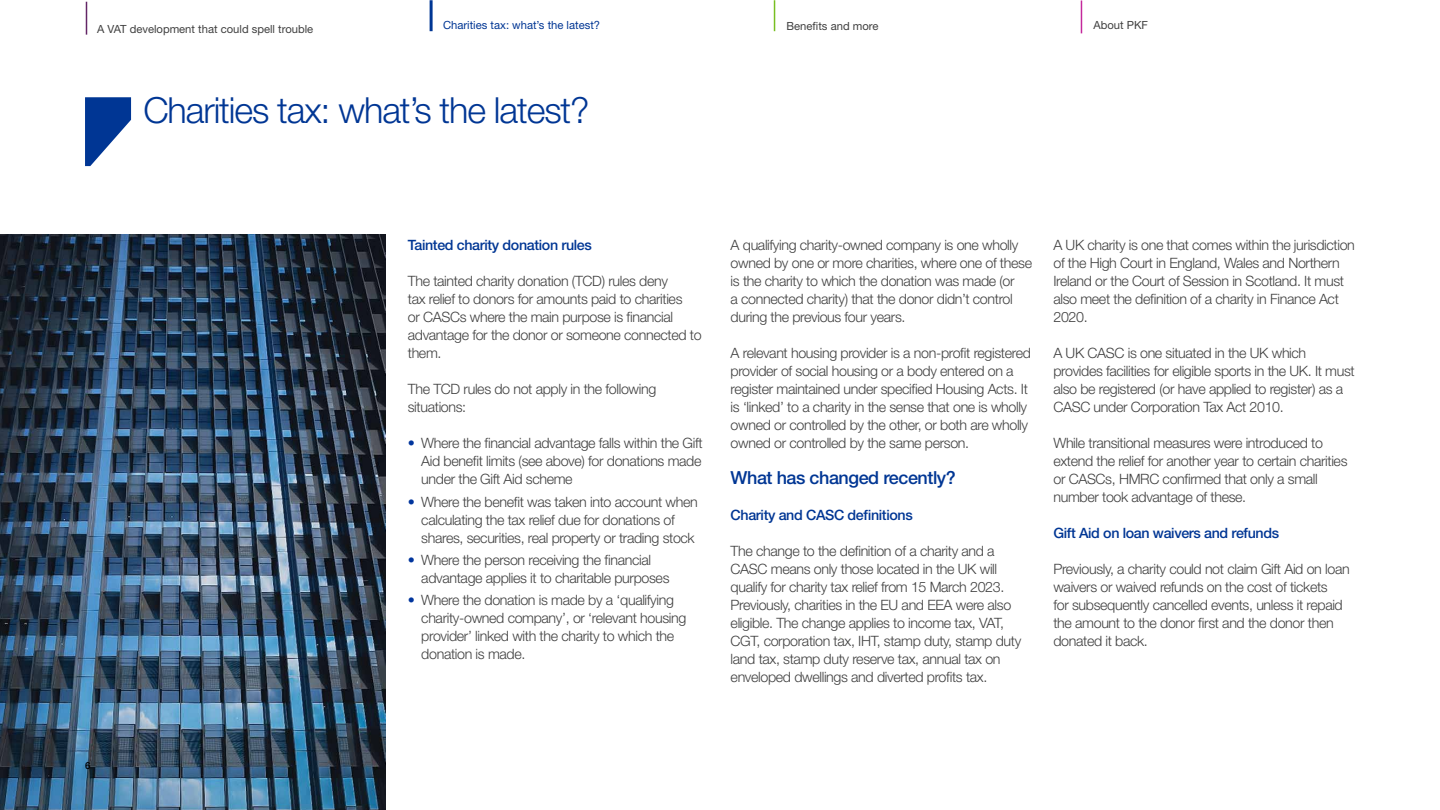
<style>
.page{position:relative;width:1440px;height:810px;background:#fff}
.page>*{position:absolute;margin:0;border:0;box-sizing:border-box;transform-origin:0 0}
.t1{font:300 36px "Helvetica Neue LT Std";letter-spacing:-.03em;color:#003694}
.t2{font:500 18px "Helvetica Neue LT Std";letter-spacing:-.025em;color:#003694}
.t3{font:300 14.25px/18px "Helvetica Neue LT Std";letter-spacing:-.025em;color:#404040}
.t4{font:500 14.25px "Helvetica Neue LT Std";letter-spacing:-.025em;color:#003694}
.t5{font:11.25px "Helvetica Neue LT Std";color:#404040}
.t6{font:11.25px "Helvetica Neue LT Std";color:#003694}
.t7{font:500 9.75px "Helvetica Neue LT Std";color:#000}
.s1{font-weight:700;color:#00359d}
</style>
<div class="page">
<svg style="left:85px;top:97px;width:46px;height:69px"></svg>
<img style="left:0;top:235px;width:386px;height:575px">
<hr style="left:774px;top:0;width:1px;height:31px;background:#78bf21">
<hr style="left:86px;top:2px;width:1px;height:33px;background:#632666">
<hr style="left:1081px;top:0;width:1px;height:33px;background:#c4299c">
<hr style="left:430px;top:0;width:3px;height:31px;background:#003694">
<p class="t5" style="left:97px;top:22px;width:218px">A VAT development that could spell trouble</p>
<p class="t6" style="left:443px;top:18px;width:159px">Charities tax: what’s the latest?</p>
<p class="t5" style="left:787px;top:19px;width:93px">Benefits and more</p>
<p class="t5" style="left:1093px;top:18px;width:56px">About PKF</p>
<p class="t7" style="left:85px;top:760px;width:7px">6</p>
<h1 class="t1" style="left:143px;top:88px;width:448px">Charities tax: what’s the latest?</h1>
<p class="t4" style="left:408px;top:237px;width:186px">Tainted charity donation rules</p>
<p class="t3" style="left:408px;top:272px;width:295px">The tainted charity donation (TCD) rules deny<br>tax relief to donors for amounts paid to charities<br>or CASCs where the main purpose is financial advantage for the donor or someone connected to them.</p>
<p class="t3" style="left:408px;top:380px;width:250px">The TCD rules do not apply in the following situations:</p>
<p class="t3" style="left:421px;top:434px;width:283px;text-align:justify;text-indent:-13px"><span class="s1">•</span> Where the financial advantage falls within the Gift Aid benefit limits (see above) for donations made under the Gift Aid scheme</p>
<p class="t3" style="left:421px;top:492px;width:278px;text-indent:-13px"><span class="s1">•</span> Where the benefit was taken into account when calculating the tax relief due for donations of shares, securities, real property or trading stock</p>
<p class="t3" style="left:421px;top:551px;width:250px;text-indent:-13px"><span class="s1">•</span> Where the person receiving the financial advantage applies it to charitable purposes</p>
<p class="t3" style="left:421px;top:591px;width:267px;text-indent:-13px"><span class="s1">•</span> Where the donation is made by a ‘qualifying charity-owned company’, or ‘relevant housing provider’ linked with the charity to which the donation is made.</p>
<p class="t3" style="left:731px;top:236px;width:303px">A qualifying charity-owned company is one wholly owned by one or more charities, where one of these is the charity to which the donation was made (or<br>a connected charity) that the donor didn’t control during the previous four years.</p>
<p class="t3" style="left:731px;top:344px;width:302px">A relevant housing provider is a non-profit registered provider of social housing or a body entered on a register maintained under specified Housing Acts. It is ‘linked’ to a charity in the sense that one is wholly owned or controlled by the other, or both are wholly owned or controlled by the same person.</p>
<p class="t2" style="left:731px;top:467px;width:227px">What has changed recently?</p>
<p class="t4" style="left:731px;top:507px;width:184px">Charity and CASC definitions</p>
<p class="t3" style="left:731px;top:542px;width:292px">The change to the definition of a charity and a CASC means only those located in the UK will qualify for charity tax relief from 15 March 2023.<br>Previously, charities in the EU and EEA were also eligible. The change applies to income tax, VAT, CGT, corporation tax, IHT, stamp duty, stamp duty land tax, stamp duty reserve tax, annual tax on enveloped dwellings and diverted profits tax.</p>
<p class="t3" style="left:1053px;top:236px;width:303px">A UK charity is one that comes within the jurisdiction of the High Court in England, Wales and Northern Ireland or the Court of Session in Scotland. It must also meet the definition of a charity in Finance Act 2020.</p>
<p class="t3" style="left:1053px;top:344px;width:303px">A UK CASC is one situated in the UK which provides facilities for eligible sports in the UK. It must also be registered (or have applied to register) as a CASC under Corporation Tax Act 2010.</p>
<p class="t3" style="left:1053px;top:434px;width:296px">While transitional measures were introduced to extend the relief for another year to certain charities or CASCs, HMRC confirmed that only a small number took advantage of these.</p>
<p class="t4" style="left:1053px;top:525px;width:227px">Gift Aid on loan waivers and refunds</p>
<p class="t3" style="left:1053px;top:560px;width:298px">Previously, a charity could not claim Gift Aid on loan waivers or waived refunds on the cost of tickets<br>for subsequently cancelled events, unless it repaid the amount to the donor first and the donor then donated it back.</p>
</div>
